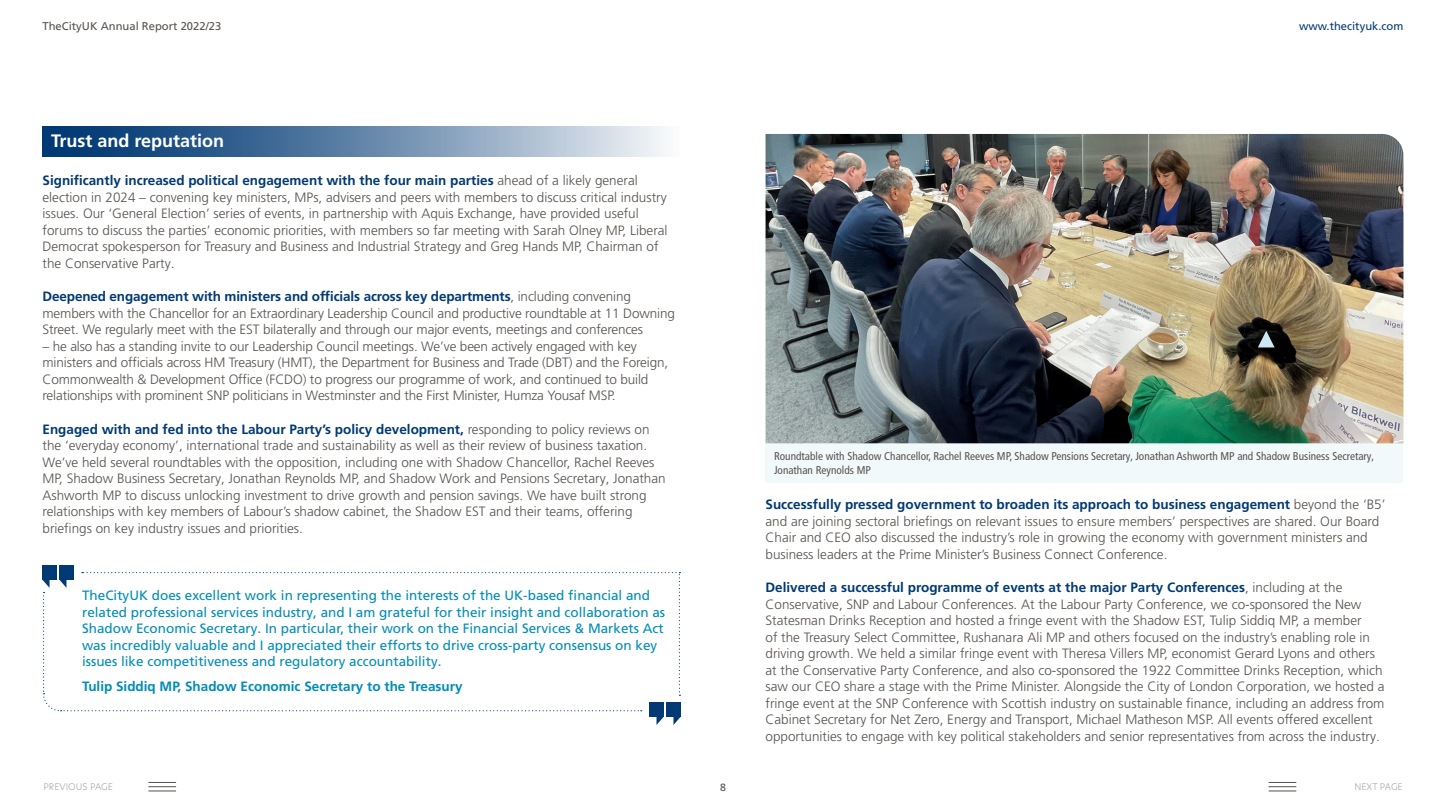
<style>
.page{position:relative;width:1446px;height:808px;background:#fff}
.page>*{position:absolute;margin:0;border:0;box-sizing:border-box;transform-origin:0 0}
.Body_Text___CITYUK{font:700 18px "Frutiger LT Pro";color:#fff}
.t1{font:300 13.5px/16.5px "Frutiger LT Pro";color:#56514d}
.t2{font:13.5px/16.5px "Frutiger LT Pro";color:#008cb8}
.t3{font:700 13.5px "Frutiger LT Pro";color:#008cb8}
.t4{font:condensed 11.25px/13.5px "Frutiger LT Pro";color:#56514d}
.t5{font:11.25px "Frutiger LT Pro";color:#56514d}
.t6{font:11.25px "Frutiger LT Pro";color:#003974}
.t7{font:10.5px "Frutiger LT Pro";color:#56514d}
.t8{font:300 9px "New Hero";color:#aba8a6}
.s1{font-weight:700;color:#003974}
</style>
<div class="page">
<svg style="left:148px;top:782px;width:28px;height:10px"></svg>
<svg style="left:1268px;top:782px;width:28px;height:10px"></svg>
<svg style="left:43px;top:126px;width:623px;height:31px;background:#6789ac"></svg>
<div style="left:765px;top:441px;width:638px;height:42px;background:#f2f9fb"></div>
<img style="left:765px;top:134px;width:638px;height:309px">
<div style="left:59px;top:566px;width:15px;height:14px;background:#003974"></div>
<div style="left:43px;top:566px;width:14px;height:14px;background:#003974"></div>
<svg style="left:43px;top:572px;width:637px;height:153px"></svg>
<svg style="left:1258px;top:331px;width:16px;height:17px"></svg>
<p class="t5" style="left:43px;top:19px;width:180px">TheCityUK Annual Report 2022/23</p>
<p class="Body_Text___CITYUK" style="left:51px;top:130px;width:175px">Trust and reputation</p>
<p class="t1" style="left:43px;top:172px;width:626px"><span class="s1">Significantly increased political engagement with the four main parties</span> ahead of a likely general election in 2024 – convening key ministers, MPs, advisers and peers with members to discuss critical industry issues. Our ‘General Election’ series of events, in partnership with Aquis Exchange, have provided useful forums to discuss the parties’ economic priorities, with members so far meeting with Sarah Olney MP, Liberal Democrat spokesperson for Treasury and Business and Industrial Strategy and Greg Hands MP, Chairman of the Conservative Party.</p>
<p class="t1" style="left:43px;top:288px;width:634px"><span class="s1">Deepened engagement with ministers and officials across key departments</span>, including convening members with the Chancellor for an Extraordinary Leadership Council and productive roundtable at 11 Downing<br>Street. We regularly meet with the EST bilaterally and through our major events, meetings and conferences</p>
<p class="t1" style="left:43px;top:338px;width:627px">– he also has a standing invite to our Leadership Council meetings. We’ve been actively engaged with key ministers and officials across HM Treasury (HMT), the Department for Business and Trade (DBT) and the Foreign, Commonwealth &amp; Development Office (FCDO) to progress our programme of work, and continued to build relationships with prominent SNP politicians in Westminster and the First Minister, Humza Yousaf MSP.</p>
<p class="t1" style="left:43px;top:421px;width:625px"><span class="s1">Engaged with and fed into the Labour Party’s policy development,</span> responding to policy reviews on the ‘everyday economy’, international trade and sustainability as well as their review of business taxation.<br>We’ve held several roundtables with the opposition, including one with Shadow Chancellor, Rachel Reeves MP, Shadow Business Secretary, Jonathan Reynolds MP, and Shadow Work and Pensions Secretary, Jonathan Ashworth MP to discuss unlocking investment to drive growth and pension savings. We have built strong relationships with key members of Labour’s shadow cabinet, the Shadow EST and their teams, offering briefings on key industry issues and priorities.</p>
<p class="t2" style="left:82px;top:587px;width:584px">TheCityUK does excellent work in representing the interests of the UK-based financial and related professional services industry, and I am grateful for their insight and collaboration as Shadow Economic Secretary. In particular, their work on the Financial Services &amp; Markets Act was incredibly valuable and I appreciated their efforts to drive cross-party consensus on key issues like competitiveness and regulatory accountability.</p>
<p class="t3" style="left:82px;top:679px;width:382px">Tulip Siddiq MP, Shadow Economic Secretary to the Treasury</p>
<p class="t6" style="left:1299px;top:19px;width:106px">www.thecityuk.com</p>
<p class="t4" style="left:774px;top:450px;width:602px">Roundtable with Shadow Chancellor, Rachel Reeves MP, Shadow Pensions Secretary, Jonathan Ashworth MP and Shadow Business Secretary,<br>Jonathan Reynolds MP</p>
<p class="t1" style="left:765px;top:496px;width:621px"><span class="s1">Successfully pressed government to broaden its approach to business engagement</span> beyond the ‘B5’ and are joining sectoral briefings on relevant issues to ensure members’ perspectives are shared. Our Board Chair and CEO also discussed the industry’s role in growing the economy with government ministers and business leaders at the Prime Minister’s Business Connect Conference.</p>
<p class="t1" style="left:765px;top:579px;width:620px"><span class="s1">Delivered a successful programme of events at the major Party Conferences</span>, including at the Conservative, SNP and Labour Conferences. At the Labour Party Conference, we co-sponsored the New Statesman Drinks Reception and hosted a fringe event with the Shadow EST, Tulip Siddiq MP, a member<br>of the Treasury Select Committee, Rushanara Ali MP and others focused on the industry’s enabling role in driving growth. We held a similar fringe event with Theresa Villers MP, economist Gerard Lyons and others at the Conservative Party Conference, and also co-sponsored the 1922 Committee Drinks Reception, which saw our CEO share a stage with the Prime Minister. Alongside the City of London Corporation, we hosted a fringe event at the SNP Conference with Scottish industry on sustainable finance, including an address from Cabinet Secretary for Net Zero, Energy and Transport, Michael Matheson MSP. All events offered excellent opportunities to engage with key political stakeholders and senior representatives from across the industry.</p>
<p class="t7" style="left:720px;top:781px;width:7px">8</p>
<p class="t8" style="left:43px;top:781px;width:71px">PREVIOUS PAGE</p>
<p class="t8" style="left:1354px;top:781px;width:50px">NEXT PAGE</p>
</div>
